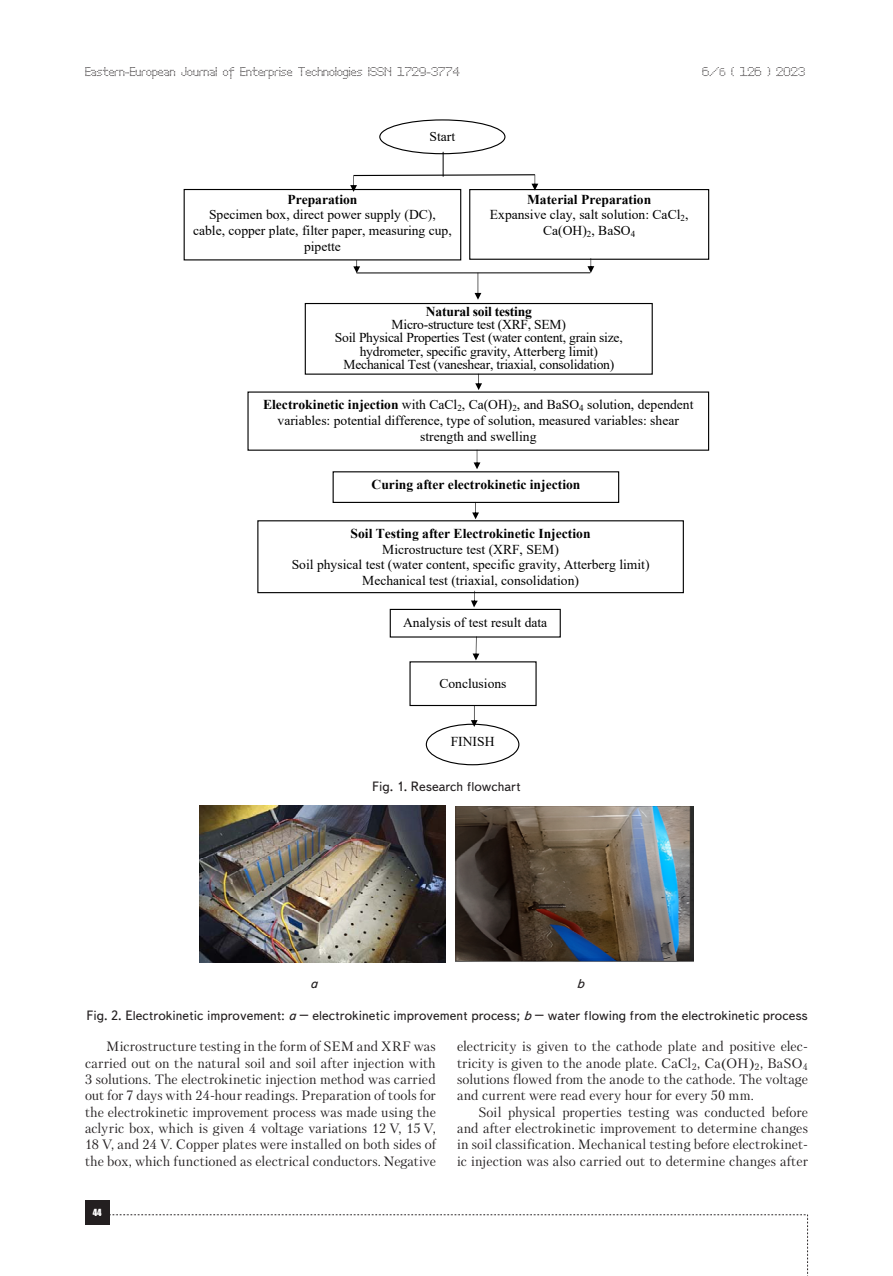
<style>
.page{position:relative;width:893px;height:1276px;background:#fff}
.page>*{position:absolute;margin:0;border:0;box-sizing:border-box;transform-origin:0 0}
.t1{font:13.65px/15.6px "Times New Roman";color:#000;text-align:center}
.t2{font:700 13.65px "Times New Roman";color:#000}
.Text__англ{font:13.5px/16.4px "Petersburg C";letter-spacing:.005em;color:#231f20;text-align:justify}
.Рисунок{font:13.5px "Text Book C";color:#231f20}
.Рисунок-2{font:italic 13.5px "Text Book C";color:#231f20}
.t3{font:12px "Perfo";letter-spacing:.015em;color:#231f20}
.t4{font:9px "Impact";color:#fff}
.s1{font-size:10.5px}
.s2{font-weight:700}
.s3{font-style:italic}
</style>
<div class="page">
<div style="left:85px;top:1200px;width:24px;height:24px;background:#231f20"></div>
<svg style="left:109px;top:1214px;width:699px;height:62px"></svg>
<hr style="left:357px;top:272px;width:233px;height:1px;background:#000">
<div style="left:469px;top:189px;width:240px;height:71px;border:1px solid #000"></div>
<div style="left:184px;top:189px;width:277px;height:71px;border:1px solid #000"></div>
<div style="left:305px;top:303px;width:348px;height:72px;border:1px solid #000"></div>
<div style="left:333px;top:471px;width:286px;height:32px;border:1px solid #000"></div>
<div style="left:257px;top:520px;width:427px;height:73px;border:1px solid #000"></div>
<div style="left:390px;top:609px;width:171px;height:28px;border:1px solid #000"></div>
<div style="left:409px;top:661px;width:128px;height:45px;border:1px solid #000"></div>
<div style="left:379px;top:119px;width:126px;height:35px;border:1px solid #000;border-radius:50%"></div>
<div style="left:426px;top:723px;width:93px;height:42px;border:1px solid #000;border-radius:50%"></div>
<svg style="left:350px;top:152px;width:188px;height:40px"></svg>
<svg style="left:353px;top:260px;width:7px;height:13px"></svg>
<svg style="left:475px;top:374px;width:7px;height:16px"></svg>
<svg style="left:474px;top:449px;width:6px;height:20px"></svg>
<svg style="left:472px;top:502px;width:7px;height:17px"></svg>
<svg style="left:471px;top:591px;width:7px;height:16px"></svg>
<svg style="left:587px;top:258px;width:7px;height:15px"></svg>
<svg style="left:475px;top:273px;width:6px;height:27px"></svg>
<svg style="left:473px;top:636px;width:6px;height:24px"></svg>
<svg style="left:471px;top:705px;width:7px;height:22px"></svg>
<img style="left:199px;top:806px;width:246px;height:156px">
<img style="left:456px;top:806px;width:238px;height:156px">
<p class="t3" style="left:85px;top:65px;width:376px">Eastern-European Journal of Enterprise Technologies ISSN 1729-3774</p>
<p class="t3" style="left:702px;top:65px;width:104px">6/<span class="s1">6</span> ( 126 ) 2023</p>
<p class="t1" style="left:430px;top:128px;width:27px">Start</p>
<p class="t1" style="left:193px;top:191px;width:260px"><span class="s2">Preparation<br></span>Specimen box, direct power supply (DC), cable, copper plate, filter paper, measuring cup, pipette</p>
<p class="t1" style="left:490px;top:191px;width:200px"><span class="s2">Material Preparation<br></span>Expansive clay, salt solution: CaCl<sub>2</sub>,<br>Ca(OH)<sub>2</sub>, BaSO<sub>4</sub></p>
<p class="t1" style="left:335px;top:304px;width:289px;line-height:13.4px"><span class="s2">Natural soil testing<br></span>Micro-structure test (XRF, SEM)<br>Soil Physical Properties Test (water content, grain size, hydrometer, specific gravity, Atterberg limit)<br>Mechanical Test (vaneshear, triaxial, consolidation)</p>
<p class="t1" style="left:263px;top:396px;width:432px"><span class="s2">Electrokinetic injection</span> with CaCl<sub>2</sub>, Ca(OH)<sub>2</sub>, and BaSO<sub>4</sub> solution, dependent variables: potential difference, type of solution, measured variables: shear strength and swelling</p>
<p class="t2" style="left:372px;top:475px;width:210px">Curing after electrokinetic injection</p>
<p class="t1" style="left:292px;top:525px;width:359px"><span class="s2">Soil Testing after Electrokinetic Injection<br></span>Microstructure test (XRF, SEM)<br>Soil physical test (water content, specific gravity, Atterberg limit)<br>Mechanical test (triaxial, consolidation)</p>
<p class="t1" style="left:403px;top:614px;width:146px">Analysis of test result data</p>
<p class="t1" style="left:439px;top:675px;width:69px">Conclusions</p>
<p class="t1" style="left:451px;top:733px;width:45px">FINISH</p>
<p class="Рисунок" style="left:372px;top:779px;width:150px">Fig. 1. Research flowchart</p>
<p class="Рисунок-2" style="left:310px;top:975px;width:9px">a</p>
<p class="Рисунок-2" style="left:577px;top:975px;width:9px">b</p>
<p class="Рисунок" style="left:86px;top:1008px;width:723px">Fig. 2. Electrokinetic improvement: <span class="s3">a</span> – electrokinetic improvement process; <span class="s3">b</span> – water flowing from the electrokinetic process</p>
<p class="Text__англ" style="left:85px;top:1038px;width:352px;text-indent:21px">Microstructure testing in the form of SEM and XRF was carried out on the natural soil and soil after injection with 3 solutions. The electrokinetic injection method was carried out for 7 days with 24-hour readings. Preparation of tools for the electrokinetic improvement process was made using the aclyric box, which is given 4 voltage variations 12 V, 15 V, 18 V, and 24 V. Copper plates were installed on both sides of the box, which functioned as electrical conductors. Negative</p>
<p class="Text__англ" style="left:457px;top:1038px;width:352px">electricity is given to the cathode plate and positive elec&shy;tricity is given to the anode plate. CaCl<sub>2</sub>, Ca(OH)<sub>2</sub>, BaSO<sub>4 </sub>solutions flowed from the anode to the cathode. The voltage and current were read every hour for every 50 mm.</p>
<p class="Text__англ" style="left:457px;top:1103px;width:352px;text-indent:21px">Soil physical properties testing was conducted before and after electrokinetic improvement to determine changes in soil classification. Mechanical testing before electrokinet&shy;ic injection was also carried out to determine changes after</p>
<p class="t4" style="left:93px;top:1205px;width:10px">44</p>
</div>
